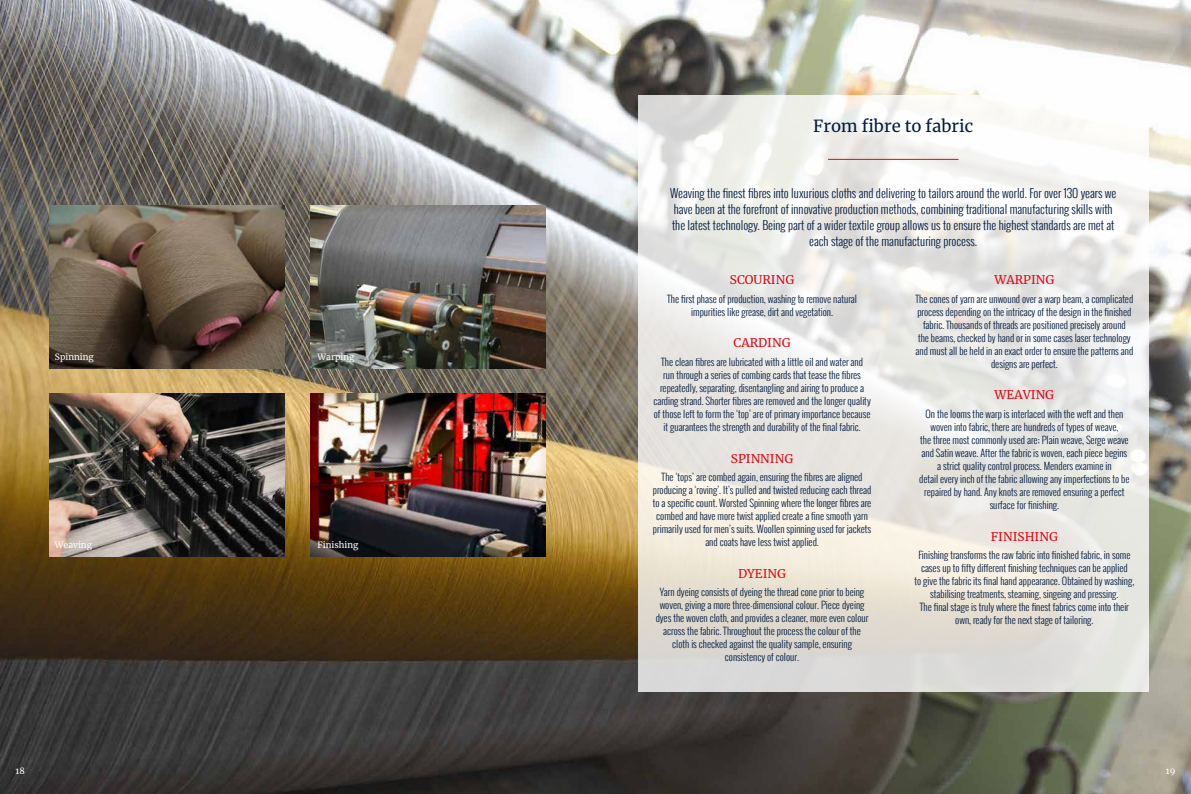
<style>
.page{position:relative;width:1191px;height:794px;background:#fff}
.page>*{position:absolute;margin:0;border:0;box-sizing:border-box;transform-origin:0 0}
.t1{font:16.6px "Merriweather";color:#041c40}
.t2{font:300 12px/16px "Oswald";color:#041c40;text-align:center}
.t3{font:12px "Merriweather";color:#e30613}
.t4{font:300 10px/13px "Oswald";color:#041c40;text-align:center}
.t5{font:8.6px "Merriweather";color:#fff}
</style>
<div class="page">
<img style="left:0;top:0;width:1191px;height:794px">
<svg style="left:638px;top:95px;width:510px;height:596px"></svg>
<hr style="left:828px;top:159px;width:130px;height:1px;background:#e30613">
<img style="left:50px;top:205px;width:235px;height:163px">
<img style="left:311px;top:205px;width:235px;height:163px">
<img style="left:50px;top:393px;width:235px;height:163px">
<img style="left:311px;top:393px;width:235px;height:163px">
<p class="t5" style="left:55px;top:351px;width:40px">Spinning</p>
<p class="t5" style="left:317px;top:351px;width:38px">Warping</p>
<p class="t5" style="left:55px;top:539px;width:38px">Weaving</p>
<p class="t5" style="left:317px;top:539px;width:42px">Finishing</p>
<p class="t5" style="left:16px;top:765px;width:11px">18</p>
<h1 class="t1" style="left:813px;top:114px;width:162px">From fibre to fabric</h1>
<p class="t2" style="left:670px;top:185px;width:448px">Weaving the finest fibres into luxurious cloths and delivering to tailors around the world. For over 130 years we have been at the forefront of innovative production methods, combining traditional manufacturing skills with the latest technology. Being part of a wider textile group allows us to ensure the highest standards are met at each stage of the manufacturing process.</p>
<p class="t3" style="left:730px;top:272px;width:66px">SCOURING</p>
<p class="t4" style="left:667px;top:292px;width:191px">The first phase of production, washing to remove natural impurities like grease, dirt and vegetation.</p>
<p class="t3" style="left:733px;top:335px;width:58px">CARDING</p>
<p class="t4" style="left:653px;top:355px;width:219px">The clean fibres are lubricated with a little oil and water and<br>run through a series of combing cards that tease the fibres repeatedly, separating, disentangling and airing to produce a carding strand. Shorter fibres are removed and the longer quality of those left to form the ‘top’ are of primary importance because it guarantees the strength and durability of the final fabric.</p>
<p class="t3" style="left:731px;top:450px;width:64px">SPINNING</p>
<p class="t4" style="left:653px;top:470px;width:220px">The ‘tops’ are combed again, ensuring the fibres are aligned producing a ‘roving’. It’s pulled and twisted reducing each thread to a specific count. Worsted Spinning where the longer fibres are combed and have more twist applied create a fine smooth yarn primarily used for men’s suits. Woollen spinning used for jackets and coats have less twist applied.</p>
<p class="t3" style="left:738px;top:565px;width:49px">DYEING</p>
<p class="t4" style="left:655px;top:585px;width:214px">Yarn dyeing consists of dyeing the thread cone prior to being woven, giving a more three-dimensional colour. Piece dyeing dyes the woven cloth, and provides a cleaner, more even colour across the fabric. Throughout the process the colour of the cloth is checked against the quality sample, ensuring consistency of colour.</p>
<p class="t3" style="left:994px;top:272px;width:61px">WARPING</p>
<p class="t4" style="left:915px;top:292px;width:219px">The cones of yarn are unwound over a warp beam, a complicated process depending on the intricacy of the design in the finished fabric. Thousands of threads are positioned precisely around<br>the beams, checked by hand or in some cases laser technology and must all be held in an exact order to ensure the patterns and designs are perfect.</p>
<p class="t3" style="left:994px;top:387px;width:61px">WEAVING</p>
<p class="t4" style="left:919px;top:407px;width:212px">On the looms the warp is interlaced with the weft and then woven into fabric, there are hundreds of types of weave,<br>the three most commonly used are; Plain weave, Serge weave and Satin weave. After the fabric is woven, each piece begins a strict quality control process. Menders examine in<br>detail every inch of the fabric allowing any imperfections to be repaired by hand. Any knots are removed ensuring a perfect surface for finishing.</p>
<p class="t3" style="left:990px;top:528px;width:69px">FINISHING</p>
<p class="t4" style="left:914px;top:548px;width:221px">Finishing transforms the raw fabric into finished fabric, in some cases up to fifty different finishing techniques can be applied<br>to give the fabric its final hand appearance. Obtained by washing, stabilising treatments, steaming, singeing and pressing.<br>The final stage is truly where the finest fabrics come into their own, ready for the next stage of tailoring.</p>
<p class="t5" style="left:1165px;top:765px;width:11px">19</p>
</div>
